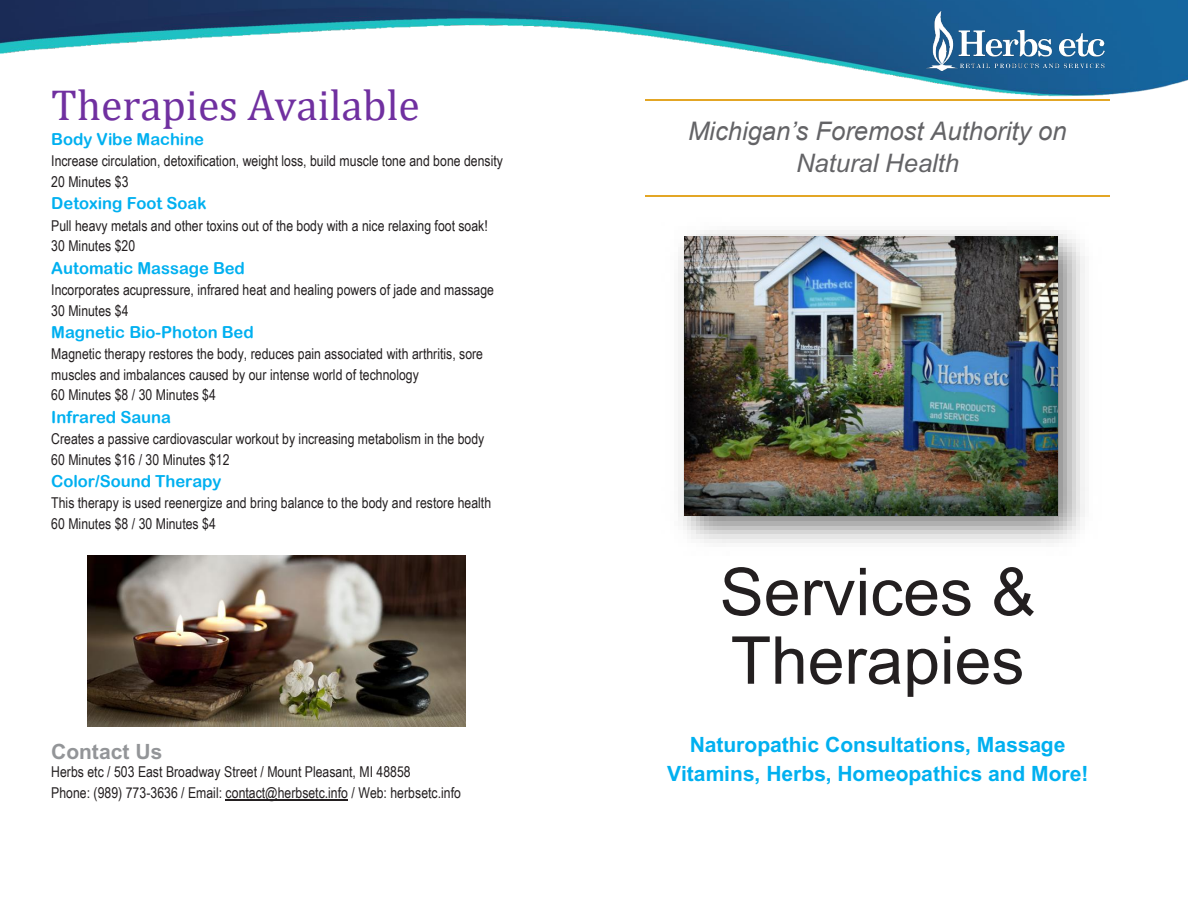
<style>
.page{position:relative;width:1188px;height:918px;background:#fff}
.page>*{position:absolute;margin:0;border:0;box-sizing:border-box;transform-origin:0 0}
.t1{font:66px/68.6px "Arial";color:#231f20}
.t2{font:43.5px "Cambria";color:#7030a0}
.t3{font:italic 25.5px/32.1px "Arial";color:#636366;text-align:center}
.t4{font:700 21px/29px "Arial";color:#00b0f0;text-align:center}
.t5{font:700 21px "Arial";letter-spacing:-.005em;color:#939598}
.t6{font:16.5px "Arial Rounded MT Bold";letter-spacing:-.005em;color:#00b0f0}
.t7{font:15px/20.7px "Arial Narrow";color:#231f20}
</style>
<div class="page">
<img style="left:0;top:0;width:1188px;height:100px">
<img style="left:88px;top:556px;width:377px;height:171px">
<hr style="left:226px;top:800px;width:122px;height:1px;background:#231f20">
<hr style="left:645px;top:100px;width:465px;height:1px;background:#e3a625">
<hr style="left:645px;top:195px;width:465px;height:2px;background:#e3a625">
<img style="left:926px;top:11px;width:179px;height:59px">
<img style="left:678px;top:230px;width:407px;height:313px">
<img style="left:685px;top:236px;width:373px;height:280px">
<p class="t2" style="left:51px;top:79px;width:370px">Therapies Available</p>
<p class="t6" style="left:51px;top:130px;width:154px">Body Vibe Machine</p>
<p class="t7" style="left:51px;top:150px;width:453px">Increase circulation, detoxification, weight loss, build muscle tone and bone density<br>20 Minutes $3</p>
<p class="t6" style="left:51px;top:194px;width:157px">Detoxing Foot Soak</p>
<p class="t7" style="left:51px;top:214px;width:438px">Pull heavy metals and other toxins out of the body with a nice relaxing foot soak!<br>30 Minutes $20</p>
<p class="t6" style="left:51px;top:258px;width:195px">Automatic Massage Bed</p>
<p class="t7" style="left:51px;top:279px;width:444px">Incorporates acupressure, infrared heat and healing powers of jade and massage<br>30 Minutes $4</p>
<p class="t6" style="left:51px;top:322px;width:204px">Magnetic Bio-Photon Bed</p>
<p class="t7" style="left:51px;top:343px;width:433px">Magnetic therapy restores the body, reduces pain associated with arthritis, sore muscles and imbalances caused by our intense world of technology<br>60 Minutes $8 / 30 Minutes $4</p>
<p class="t6" style="left:51px;top:407px;width:121px">Infrared Sauna</p>
<p class="t7" style="left:51px;top:428px;width:435px">Creates a passive cardiovascular workout by increasing metabolism in the body<br>60 Minutes $16 / 30 Minutes $12</p>
<p class="t6" style="left:51px;top:471px;width:172px">Color/Sound Therapy</p>
<p class="t7" style="left:51px;top:492px;width:441px">This therapy is used reenergize and bring balance to the body and restore health<br>60 Minutes $8 / 30 Minutes $4</p>
<p class="t5" style="left:51px;top:739px;width:112px">Contact Us</p>
<p class="t7" style="left:51px;top:761px;width:411px">Herbs etc / 503 East Broadway Street / Mount Pleasant, MI 48858<br>Phone: (989) 773-3636 / Email: contact@herbsetc.info / Web: herbsetc.info</p>
<p class="t3" style="left:688px;top:115px;width:380px">Michigan’s Foremost Authority on<br>Natural Health</p>
<p class="t1" style="left:720px;top:557px;width:317px">Services &amp;<br>Therapies</p>
<p class="t4" style="left:667px;top:730px;width:423px">Naturopathic Consultations, Massage<br>Vitamins, Herbs, Homeopathics and More!</p>
</div>
